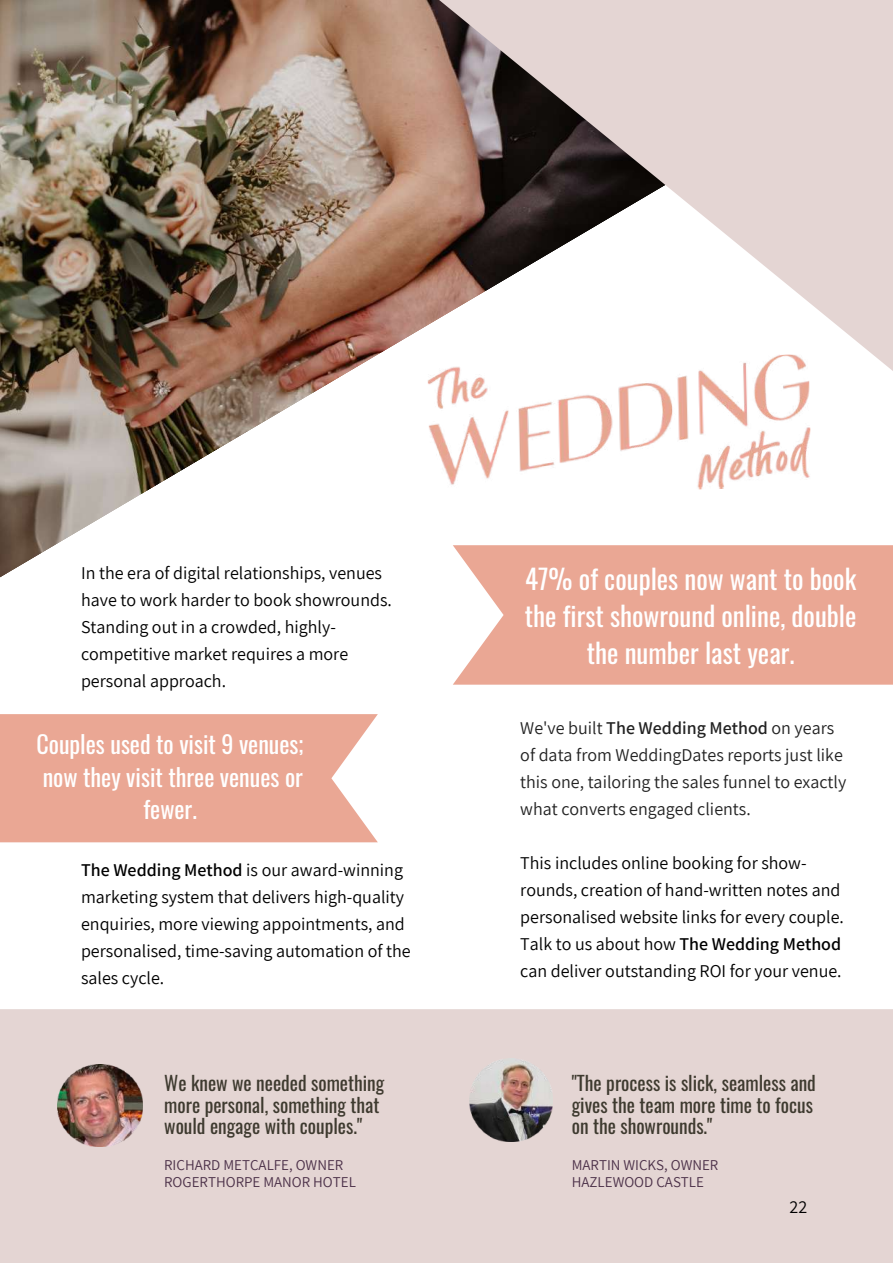
<style>
.page{position:relative;width:893px;height:1264px;background:#fff}
.page>*{position:absolute;margin:0;border:0;box-sizing:border-box;transform-origin:0 0}
.t1{font:27px/37px "Oswald";color:#fff;text-align:center}
.t2{font:24px/32.5px "Oswald";color:#fff;text-align:center}
.t3{font:19.5px/21.3px "Oswald";color:#3e3a2f}
.t4{font:18px/27px "Assistant";color:#000}
.t5{font:18px/27px "Assistant";color:#222}
.t6{font:15px/16.8px "Assistant";color:#4b3048}
.s1{font-weight:600}
</style>
<div class="page">
<img style="left:0;top:0;width:326px;height:119px">
<img style="left:0;top:119px;width:892px;height:724px">
<div style="left:0;top:1009px;width:892px;height:253px;background:#e4d5d3"></div>
<svg style="left:326px;top:0;width:566px;height:522px"></svg>
<img style="left:427px;top:354px;width:384px;height:141px">
<img style="left:469px;top:1058px;width:83px;height:83px">
<img style="left:57px;top:1064px;width:86px;height:82px">
<div style="left:0;top:714px;width:378px;height:128px;background:#eaa794"></div>
<svg style="left:452px;top:545px;width:440px;height:139px;fill:#eaa794"></svg>
<p class="t4" style="left:81px;top:559px;width:312px">In the era of digital relationships, venues have to work harder to book showrounds.<br>Standing out in a crowded, highly&shy;competitive market requires a more personal approach.</p>
<h2 class="t2" style="left:36px;top:727px;width:269px">Couples used to visit 9 venues; now they visit three venues or fewer.</h2>
<p class="t4" style="left:81px;top:856px;width:331px"><span class="s1">The Wedding Method</span> is our award-winning marketing system that delivers high-quality enquiries, more viewing appointments, and personalised, time-saving automation of the sales cycle.</p>
<h1 class="t1" style="left:525px;top:559px;width:333px">47% of couples now want to book the first showround online, double the number last year.</h1>
<p class="t5" style="left:520px;top:714px;width:327px">We've built <span class="s1">The Wedding Method</span> on years of data from WeddingDates reports just like this one, tailoring the sales funnel to exactly what converts engaged clients.</p>
<p class="t4" style="left:520px;top:849px;width:325px">This includes online booking for show&shy;rounds, creation of hand-written notes and personalised website links for every couple.<br>Talk to us about how <span class="s1">The Wedding Method </span>can deliver outstanding ROI for your venue.</p>
<p class="t3" style="left:164px;top:1071px;width:221px">We knew we needed something more personal, something that would engage with couples."</p>
<p class="t3" style="left:571px;top:1071px;width:246px">"The process is slick, seamless and gives the team more time to focus on the showrounds."</p>
<p class="t6" style="left:164px;top:1155px;width:193px">RICHARD METCALFE, OWNER<br>ROGERTHORPE MANOR HOTEL</p>
<p class="t6" style="left:571px;top:1155px;width:148px">MARTIN WICKS, OWNER<br>HAZLEWOOD CASTLE</p>
<p class="t4" style="left:789px;top:1192px;width:19px">22</p>
</div>
